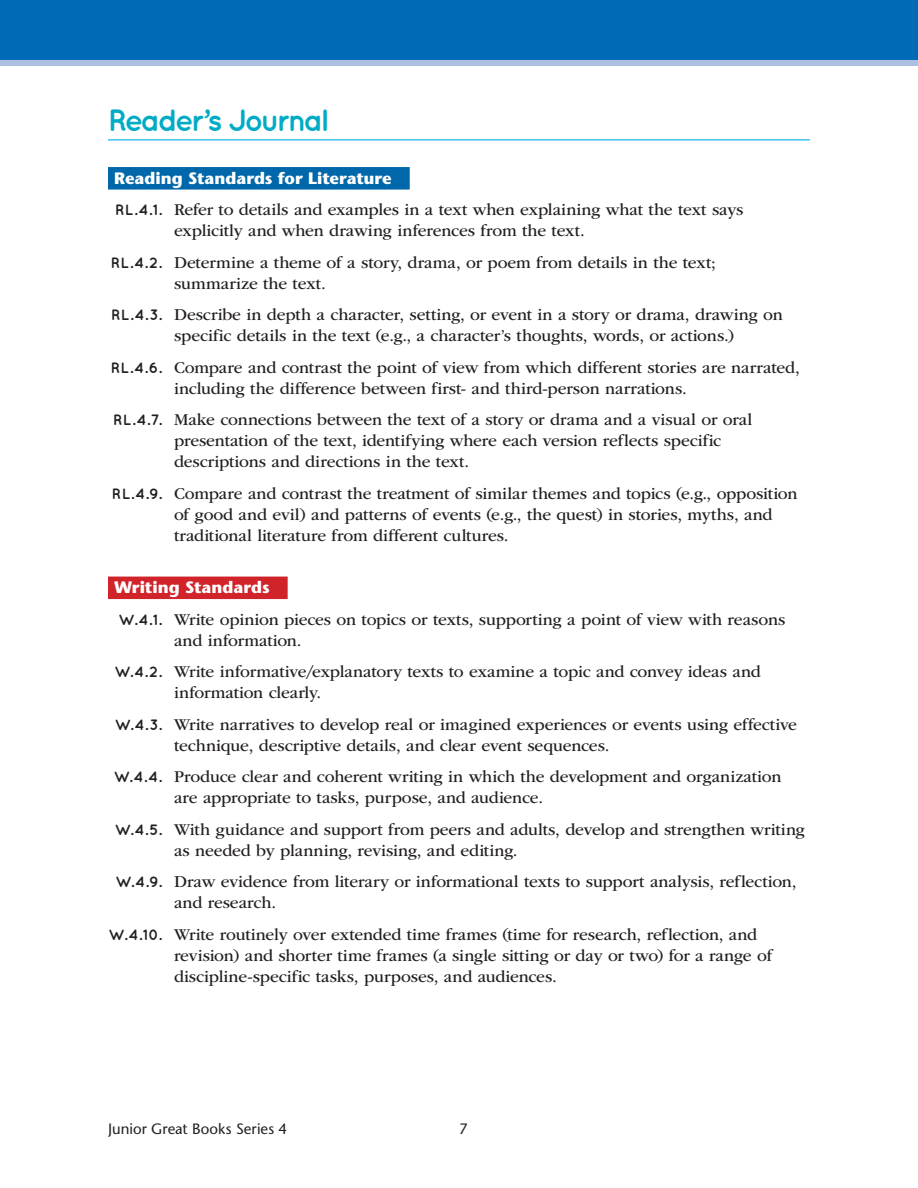
<style>
.page{position:relative;width:918px;height:1188px;background:#fff}
.page>*{position:absolute;margin:0;border:0;box-sizing:border-box;transform-origin:0 0}
.t1{font:700 30.75px "Quicksand";letter-spacing:-.08em;color:#00abc5}
.t2{font:17.25px/21px "ITC Garamond Std";letter-spacing:-.01em;color:#231f20}
.t3{font:700 16.5px "Stone Sans Std";color:#fff}
.t4{font:500 15px "Stone Sans Std";letter-spacing:.005em;color:#231f20}
.s1{font-family:"Quicksand";font-weight:700;font-size:15px}
</style>
<div class="page">
<div style="left:0;top:6px;width:918px;height:60px;background:#adc0e2"></div>
<div style="left:0;top:0;width:918px;height:60px;background:#016ab6"></div>
<hr style="left:108px;top:139px;width:702px;height:1px;background:#00aeef">
<div style="left:108px;top:167px;width:302px;height:23px;background:#0067aa"></div>
<div style="left:108px;top:577px;width:180px;height:22px;background:#d1232a"></div>
<h1 class="t1" style="left:108px;top:102px;width:222px">Reader’s Journal</h1>
<p class="t3" style="left:114px;top:168px;width:279px">Reading Standards for Literature</p>
<p class="t2" style="left:174px;top:199px;width:571px;text-indent:-59px"><span class="s1">RL.4.1.</span> Refer to details and examples in a text when explaining what the text says explicitly and when drawing inferences from the text.</p>
<p class="t2" style="left:174px;top:252px;width:544px;text-indent:-63px"><span class="s1">RL.4.2.</span> Determine a theme of a story, drama, or poem from details in the text; summarize the text.</p>
<p class="t2" style="left:174px;top:304px;width:610px;text-indent:-63px"><span class="s1">RL.4.3.</span> Describe in depth a character, setting, or event in a story or drama, drawing on specific details in the text (e.g., a character’s thoughts, words, or actions.)</p>
<p class="t2" style="left:174px;top:357px;width:627px;text-indent:-63px"><span class="s1">RL.4.6.</span> Compare and contrast the point of view from which different stories are narrated, including the difference between first- and third-person narrations.</p>
<p class="t2" style="left:174px;top:409px;width:580px;text-indent:-61px"><span class="s1">RL.4.7.</span> Make connections between the text of a story or drama and a visual or oral presentation of the text, identifying where each version reflects specific descriptions and directions in the text.</p>
<p class="t2" style="left:174px;top:483px;width:625px;text-indent:-62px"><span class="s1">RL.4.9.</span> Compare and contrast the treatment of similar themes and topics (e.g., opposition of good and evil) and patterns of events (e.g., the quest) in stories, myths, and traditional literature from different cultures.</p>
<p class="t3" style="left:114px;top:577px;width:157px">Writing Standards</p>
<p class="t2" style="left:174px;top:609px;width:613px;text-indent:-55px"><span class="s1">W.4.1.</span> Write opinion pieces on topics or texts, supporting a point of view with reasons and information.</p>
<p class="t2" style="left:174px;top:661px;width:588px;text-indent:-60px"><span class="s1">W.4.2.</span> Write informative/explanatory texts to examine a topic and convey ideas and information clearly.</p>
<p class="t2" style="left:174px;top:714px;width:625px;text-indent:-59px"><span class="s1">W.4.3.</span> Write narratives to develop real or imagined experiences or events using effective technique, descriptive details, and clear event sequences.</p>
<p class="t2" style="left:174px;top:766px;width:609px;text-indent:-60px"><span class="s1">W.4.4.</span> Produce clear and coherent writing in which the development and organization are appropriate to tasks, purpose, and audience.</p>
<p class="t2" style="left:174px;top:819px;width:633px;text-indent:-59px"><span class="s1">W.4.5.</span> With guidance and support from peers and adults, develop and strengthen writing as needed by planning, revising, and editing.</p>
<p class="t2" style="left:174px;top:871px;width:624px;text-indent:-59px"><span class="s1">W.4.9.</span> Draw evidence from literary or informational texts to support analysis, reflection, and research.</p>
<p class="t2" style="left:174px;top:924px;width:600px;text-indent:-66px"><span class="s1">W.4.10.</span> Write routinely over extended time frames (time for research, reflection, and revision) and shorter time frames (a single sitting or day or two) for a range of discipline-specific tasks, purposes, and audiences.</p>
<p class="t4" style="left:108px;top:1120px;width:181px">Junior Great Books Series 4</p>
<p class="t4" style="left:459px;top:1120px;width:10px">7</p>
</div>
